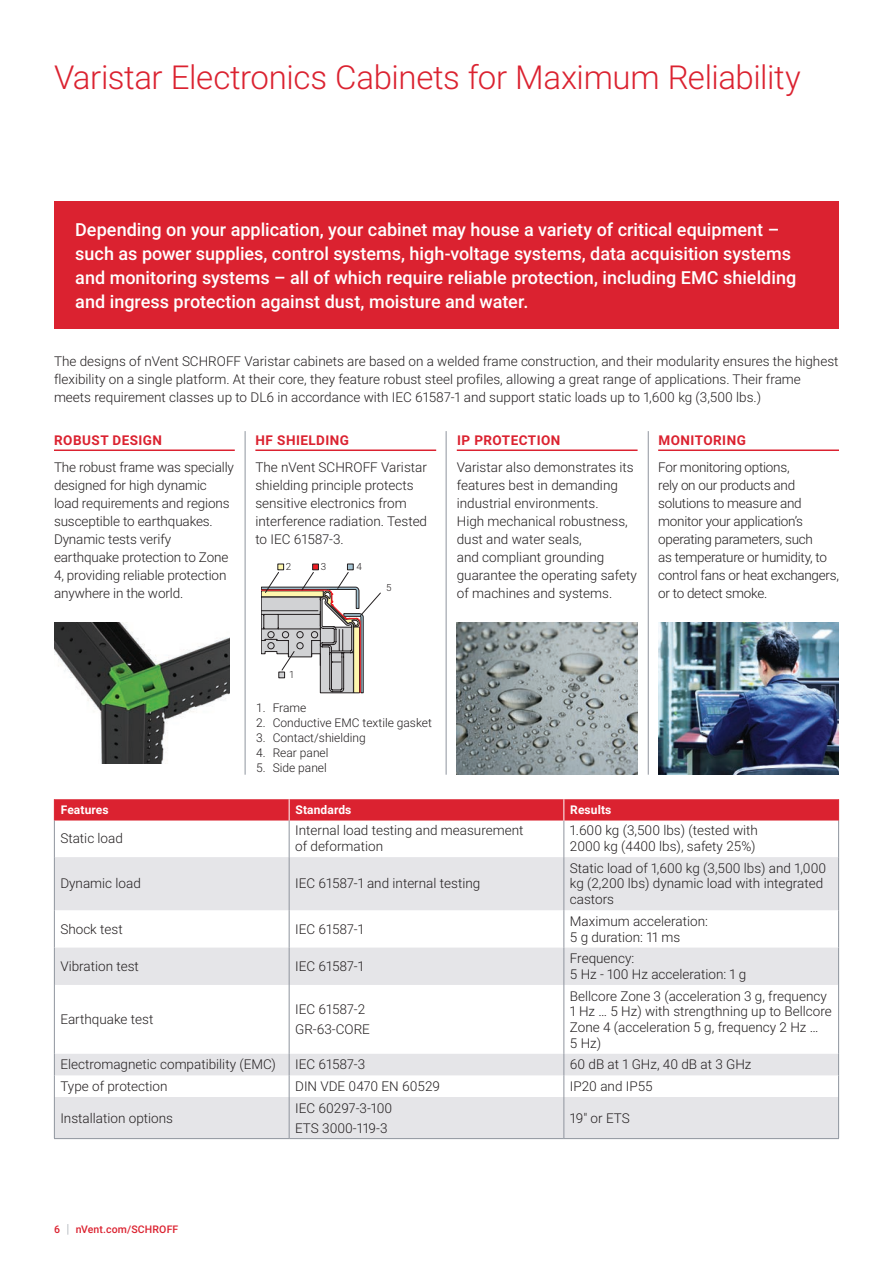
<style>
.page{position:relative;width:893px;height:1263px;background:#fff}
.page>*{position:absolute;margin:0;border:0;box-sizing:border-box;transform-origin:0 0}
.t1{font:300 33px "Roboto";letter-spacing:-.015em;color:#db2230}
.Box_Text{font:500 18px/24px "Roboto";color:#fff}
.Bodytext_1{font:300 13.5px/18px "Roboto";color:#231f20}
.Table_Text{font:300 13.5px/15.8px "Roboto";color:#231f20}
.Bodytext_1-2{font:300 13.5px/18px "Roboto";letter-spacing:-.02em;color:#231f20}
.Subhead{font:700 13.5px "Roboto";letter-spacing:.035em;color:#db2230}
.reference_text_LEFT{font:300 12px "Roboto";color:#231f20}
.Table_Subhead{font:700 12px "Roboto";letter-spacing:.01em;color:#fff}
.t2{font:500 10.5px "Roboto";letter-spacing:.015em;color:#db2230}
.t3{font:300 9.9px "Roboto";color:#231f20}
.s1{font-weight:300;font-size:12.6px;color:#8f959e}
</style>
<div class="page">
<div style="left:54px;top:202px;width:785px;height:127px;background:#db2230"></div>
<svg style="left:55px;top:857px;width:783px;height:281px;fill:#e5e5e8"></svg>
<hr style="left:54px;top:820px;width:1px;height:37px;background:#8f959e">
<hr style="left:289px;top:820px;width:1px;height:37px;background:#8f959e">
<hr style="left:563px;top:820px;width:1px;height:37px;background:#8f959e">
<hr style="left:838px;top:820px;width:1px;height:37px;background:#8f959e">
<hr style="left:54px;top:857px;width:1px;height:53px;background:#8f959e">
<hr style="left:289px;top:857px;width:1px;height:53px;background:#8f959e">
<hr style="left:563px;top:857px;width:1px;height:53px;background:#8f959e">
<hr style="left:838px;top:857px;width:1px;height:53px;background:#8f959e">
<hr style="left:54px;top:910px;width:1px;height:37px;background:#8f959e">
<hr style="left:289px;top:910px;width:1px;height:37px;background:#8f959e">
<hr style="left:563px;top:910px;width:1px;height:37px;background:#8f959e">
<hr style="left:838px;top:910px;width:1px;height:37px;background:#8f959e">
<hr style="left:54px;top:947px;width:1px;height:38px;background:#8f959e">
<hr style="left:289px;top:947px;width:1px;height:38px;background:#8f959e">
<hr style="left:563px;top:947px;width:1px;height:38px;background:#8f959e">
<hr style="left:838px;top:947px;width:1px;height:38px;background:#8f959e">
<hr style="left:54px;top:985px;width:1px;height:69px;background:#8f959e">
<hr style="left:289px;top:985px;width:1px;height:69px;background:#8f959e">
<hr style="left:563px;top:985px;width:1px;height:69px;background:#8f959e">
<hr style="left:838px;top:985px;width:1px;height:69px;background:#8f959e">
<svg style="left:54px;top:1054px;width:1px;height:43px"></svg>
<svg style="left:289px;top:1054px;width:1px;height:43px"></svg>
<svg style="left:563px;top:1054px;width:1px;height:43px"></svg>
<svg style="left:838px;top:1054px;width:1px;height:43px"></svg>
<hr style="left:54px;top:1097px;width:1px;height:41px;background:#8f959e">
<hr style="left:289px;top:1097px;width:1px;height:41px;background:#8f959e">
<hr style="left:563px;top:1097px;width:1px;height:41px;background:#8f959e">
<hr style="left:838px;top:1097px;width:1px;height:41px;background:#8f959e">
<hr style="left:54px;top:1138px;width:235px;height:1px;background:#8f959e">
<hr style="left:289px;top:1138px;width:275px;height:1px;background:#8f959e">
<hr style="left:564px;top:1138px;width:275px;height:1px;background:#8f959e">
<div style="left:54px;top:799px;width:785px;height:21px;background:#db2230"></div>
<hr style="left:54px;top:449px;width:181px;height:2px;background:#db2230">
<hr style="left:255px;top:449px;width:181px;height:2px;background:#db2230">
<hr style="left:457px;top:449px;width:181px;height:2px;background:#db2230">
<hr style="left:658px;top:449px;width:181px;height:2px;background:#db2230">
<img style="left:54px;top:622px;width:176px;height:141px">
<hr style="left:245px;top:431px;width:1px;height:344px;background:#8f959e">
<hr style="left:446px;top:431px;width:1px;height:344px;background:#8f959e">
<hr style="left:648px;top:431px;width:1px;height:344px;background:#8f959e">
<svg style="left:261px;top:564px;width:120px;height:130px"></svg>
<img style="left:658px;top:622px;width:181px;height:153px">
<img style="left:457px;top:622px;width:181px;height:153px">
<p class="t1" style="left:54px;top:54px;width:748px">Varistar Electronics Cabinets for Maximum Reliability</p>
<p class="Box_Text" style="left:75px;top:217px;width:722px">Depending on your application, your cabinet may house a variety of critical equipment – such as power supplies, control systems, high-voltage systems, data acquisition systems and monitoring systems – all of which require reliable protection, including EMC shielding and ingress protection against dust, moisture and water.</p>
<p class="Bodytext_1" style="left:54px;top:352px;width:786px">The designs of nVent SCHROFF Varistar cabinets are based on a welded frame construction, and their modularity ensures the highest flexibility on a single platform. At their core, they feature robust steel profiles, allowing a great range of applications. Their frame meets requirement classes up to DL6 in accordance with IEC 61587-1 and support static loads up to 1,600 kg (3,500 lbs.)</p>
<p class="Subhead" style="left:54px;top:431px;width:109px">ROBUST DESIGN</p>
<p class="Bodytext_1" style="left:54px;top:457px;width:182px">The robust frame was specially designed for high dynamic load requirements and regions susceptible to earthquakes.<br>Dynamic tests verify earthquake protection to Zone<br>4, providing reliable protection anywhere in the world.</p>
<p class="Subhead" style="left:256px;top:431px;width:95px">HF SHIELDING</p>
<p class="Bodytext_1" style="left:255px;top:457px;width:173px">The nVent SCHROFF Varistar shielding principle protects sensitive electronics from interference radiation. Tested to IEC 61587-3.</p>
<p class="t3" style="left:321px;top:559px;width:7px">3</p>
<p class="t3" style="left:286px;top:559px;width:7px">2</p>
<p class="t3" style="left:356px;top:559px;width:7px">4</p>
<p class="t3" style="left:386px;top:580px;width:7px">5</p>
<p class="Subhead" style="left:457px;top:431px;width:105px">IP PROTECTION</p>
<p class="Bodytext_1" style="left:457px;top:457px;width:181px">Varistar also demonstrates its features best in demanding industrial environments.<br>High mechanical robustness, dust and water seals,<br>and compliant grounding guarantee the operating safety of machines and systems.</p>
<p class="Subhead" style="left:658px;top:431px;width:89px">MONITORING</p>
<p class="Bodytext_1-2" style="left:658px;top:457px;width:182px">For monitoring options,<br>rely on our products and solutions to measure and monitor your application’s operating parameters, such<br>as temperature or humidity, to control fans or heat exchangers, or to detect smoke.</p>
<p class="t3" style="left:289px;top:667px;width:7px">1</p>
<p class="reference_text_LEFT" style="left:256px;top:699px;width:52px">1. Frame</p>
<p class="reference_text_LEFT" style="left:256px;top:714px;width:177px">2. Conductive EMC textile gasket</p>
<p class="reference_text_LEFT" style="left:256px;top:729px;width:111px">3. Contact/shielding</p>
<p class="reference_text_LEFT" style="left:256px;top:744px;width:74px">4. Rear panel</p>
<p class="reference_text_LEFT" style="left:256px;top:759px;width:72px">5. Side panel</p>
<p class="Table_Subhead" style="left:61px;top:801px;width:49px">Features</p>
<p class="Table_Subhead" style="left:296px;top:801px;width:57px">Standards</p>
<p class="Table_Subhead" style="left:570px;top:801px;width:43px">Results</p>
<p class="Table_Text" style="left:60px;top:830px;width:64px">Static load</p>
<p class="Table_Text" style="left:295px;top:822px;width:230px">Internal load testing and measurement of deformation</p>
<p class="Table_Text" style="left:570px;top:822px;width:190px">1.600 kg (3,500 lbs) (tested with<br>2000 kg (4400 lbs), safety 25%)</p>
<p class="Table_Text" style="left:60px;top:875px;width:82px">Dynamic load</p>
<p class="Table_Text" style="left:295px;top:875px;width:187px">IEC 61587-1 and internal testing</p>
<p class="Table_Text" style="left:570px;top:859px;width:258px">Static load of 1,600 kg (3,500 lbs) and 1,000 kg (2,200 lbs) dynamic load with integrated castors</p>
<p class="Table_Text" style="left:60px;top:920px;width:64px">Shock test</p>
<p class="Table_Text" style="left:295px;top:920px;width:70px">IEC 61587-1</p>
<p class="Table_Text" style="left:570px;top:913px;width:140px">Maximum acceleration:<br>5 g duration: 11 ms</p>
<p class="Table_Text" style="left:60px;top:958px;width:80px">Vibration test</p>
<p class="Table_Text" style="left:295px;top:958px;width:70px">IEC 61587-1</p>
<p class="Table_Text" style="left:570px;top:950px;width:178px">Frequency:<br>5 Hz - 100 Hz acceleration: 1 g</p>
<p class="Table_Text" style="left:60px;top:1011px;width:95px">Earthquake test</p>
<p class="Table_Text" style="left:570px;top:987px;width:263px">Bellcore Zone 3 (acceleration 3 g, frequency 1 Hz … 5 Hz) with strengthning up to Bellcore Zone 4 (acceleration 5 g, frequency 2 Hz …<br>5 Hz)</p>
<p class="Table_Text" style="left:295px;top:1001px;width:72px">IEC 61587-2</p>
<p class="Table_Text" style="left:295px;top:1021px;width:76px">GR-63-CORE</p>
<p class="Table_Text" style="left:60px;top:1056px;width:217px">Electromagnetic compatibility (EMC)</p>
<p class="Table_Text" style="left:295px;top:1056px;width:72px">IEC 61587-3</p>
<p class="Table_Text" style="left:570px;top:1056px;width:183px">60 dB at 1 GHz, 40 dB at 3 GHz</p>
<p class="Table_Text" style="left:60px;top:1078px;width:109px">Type of protection</p>
<p class="Table_Text" style="left:295px;top:1078px;width:146px">DIN VDE 0470 EN 60529</p>
<p class="Table_Text" style="left:570px;top:1078px;width:84px">IP20 and IP55</p>
<p class="Table_Text" style="left:60px;top:1109px;width:114px">Installation options</p>
<p class="Table_Text" style="left:295px;top:1099px;width:99px">IEC 60297-3-100</p>
<p class="Table_Text" style="left:295px;top:1119px;width:94px">ETS 3000-119-3</p>
<p class="Table_Text" style="left:570px;top:1109px;width:61px">19" or ETS</p>
<p class="t2" style="left:54px;top:1222px;width:126px">6 <span class="s1">|</span> nVent.com/SCHROFF</p>
</div>
